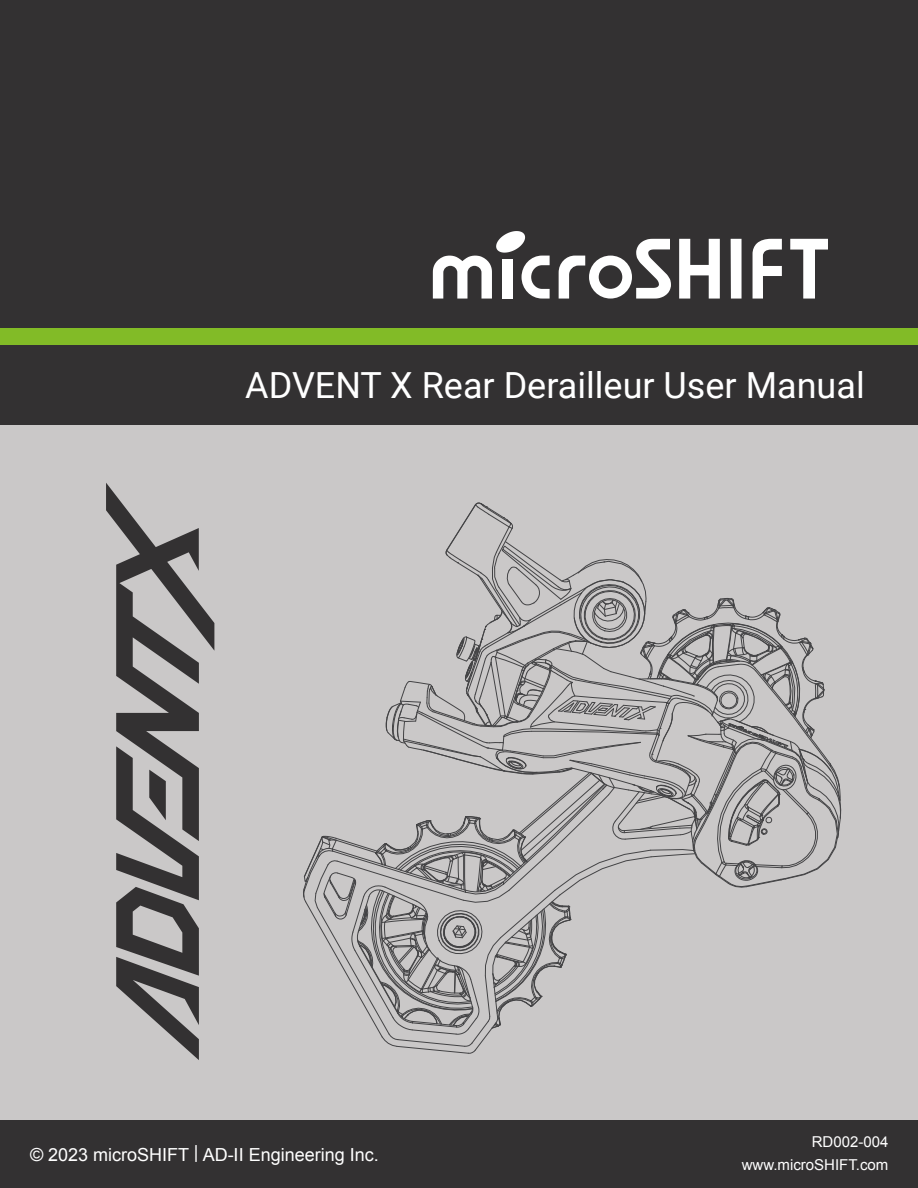
<style>
.page{position:relative;width:918px;height:1188px;background:#fff}
.page>*{position:absolute;margin:0;border:0;box-sizing:border-box;transform-origin:0 0}
.t1{font:36px "Roboto";color:#fff}
.t2{font:18px "Arial";color:#fff}
.t3{font:15px/22.2px "Arial";color:#fff;text-align:right}
</style>
<div class="page">
<div style="left:0;top:424px;width:918px;height:764px;background:#cac8c8"></div>
<div style="left:0;top:0;width:918px;height:345px;background:#333132"></div>
<div style="left:0;top:345px;width:918px;height:79px;background:#333132"></div>
<svg style="left:790px;top:239px;width:38px;height:60px"></svg>
<div style="left:731px;top:239px;width:11px;height:60px;background:#fff"></div>
<svg style="left:679px;top:239px;width:41px;height:60px"></svg>
<svg style="left:753px;top:239px;width:29px;height:60px"></svg>
<svg style="left:433px;top:231px;width:117px;height:68px"></svg>
<svg style="left:559px;top:239px;width:112px;height:60px"></svg>
<div style="left:0;top:329px;width:918px;height:16px;background:#82bb27"></div>
<div style="left:0;top:1120px;width:918px;height:68px;background:#333132"></div>
<svg style="left:106px;top:483px;width:108px;height:577px"></svg>
<svg style="left:303px;top:502px;width:538px;height:552px"></svg>
<h1 class="t1" style="left:245px;top:360px;width:621px">ADVENT X Rear Derailleur User Manual</h1>
<p class="t2" style="left:30px;top:1142px;width:350px">© 2023 microSHIFT | AD-II Engineering Inc.</p>
<p class="t3" style="left:742px;top:1131px;width:148px">RD002-004 www.microSHIFT.com</p>
</div>
